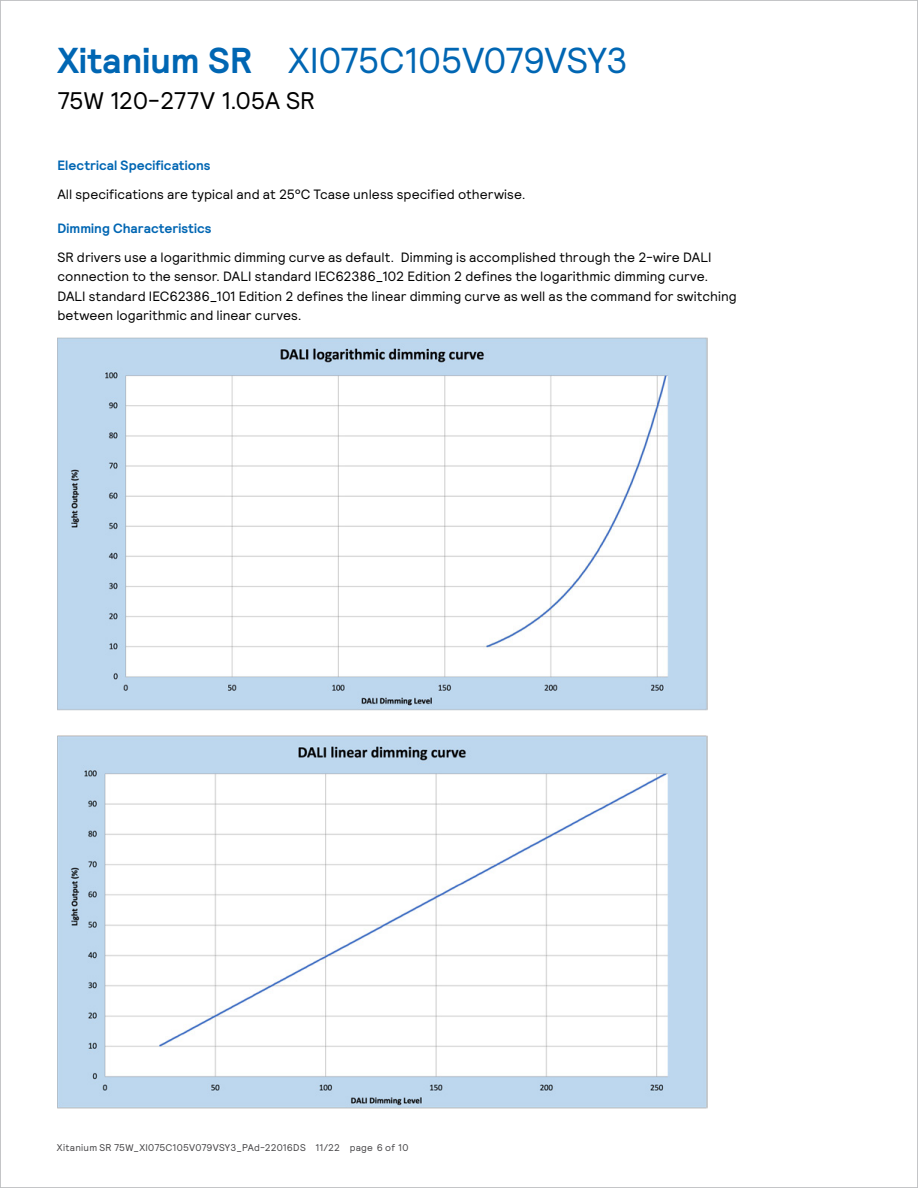
<style>
.page{position:relative;width:918px;height:1188px;background:#fff}
.page>*{position:absolute;margin:0;border:0;box-sizing:border-box;transform-origin:0 0}
.t1{font:36px "Signify Relative";letter-spacing:-.015em;color:#0066b3}
.t2{font:24px "Signify Relative";letter-spacing:-.01em;color:#000}
.t3{font:13.5px/19.5px "Signify Relative";letter-spacing:.005em;color:#000}
.t4{font:700 13.5px "Signify Relative";letter-spacing:.01em;color:#0066b3}
.t5{font:9.75px "Signify Relative";letter-spacing:.02em;color:#464547}
.s1{font-weight:700}
</style>
<div class="page">
<img style="left:57px;top:736px;width:650px;height:372px">
<img style="left:57px;top:338px;width:651px;height:372px">
<h1 class="t1" style="left:57px;top:37px;width:572px"><span class="s1">Xitanium SR</span> XI075C105V079VSY3</h1>
<h2 class="t2" style="left:57px;top:85px;width:259px">75W 120-277V 1.05A SR</h2>
<p class="t4" style="left:57px;top:156px;width:155px">Electrical Specifications</p>
<p class="t3" style="left:57px;top:184px;width:470px">All specifications are typical and at 25°C Tcase unless specified otherwise.</p>
<p class="t4" style="left:57px;top:219px;width:156px">Dimming Characteristics</p>
<p class="t3" style="left:57px;top:247px;width:681px">SR drivers use a logarithmic dimming curve as default. Dimming is accomplished through the 2-wire DALI connection to the sensor. DALI standard IEC62386_102 Edition 2 defines the logarithmic dimming curve.<br>DALI standard IEC62386_101 Edition 2 defines the linear dimming curve as well as the command for switching between logarithmic and linear curves.</p>
<p class="t5" style="left:57px;top:1141px;width:353px">Xitanium SR 75W_XI075C105V079VSY3_PAd-22016DS 11/22 page 6 of 10</p>
</div>
